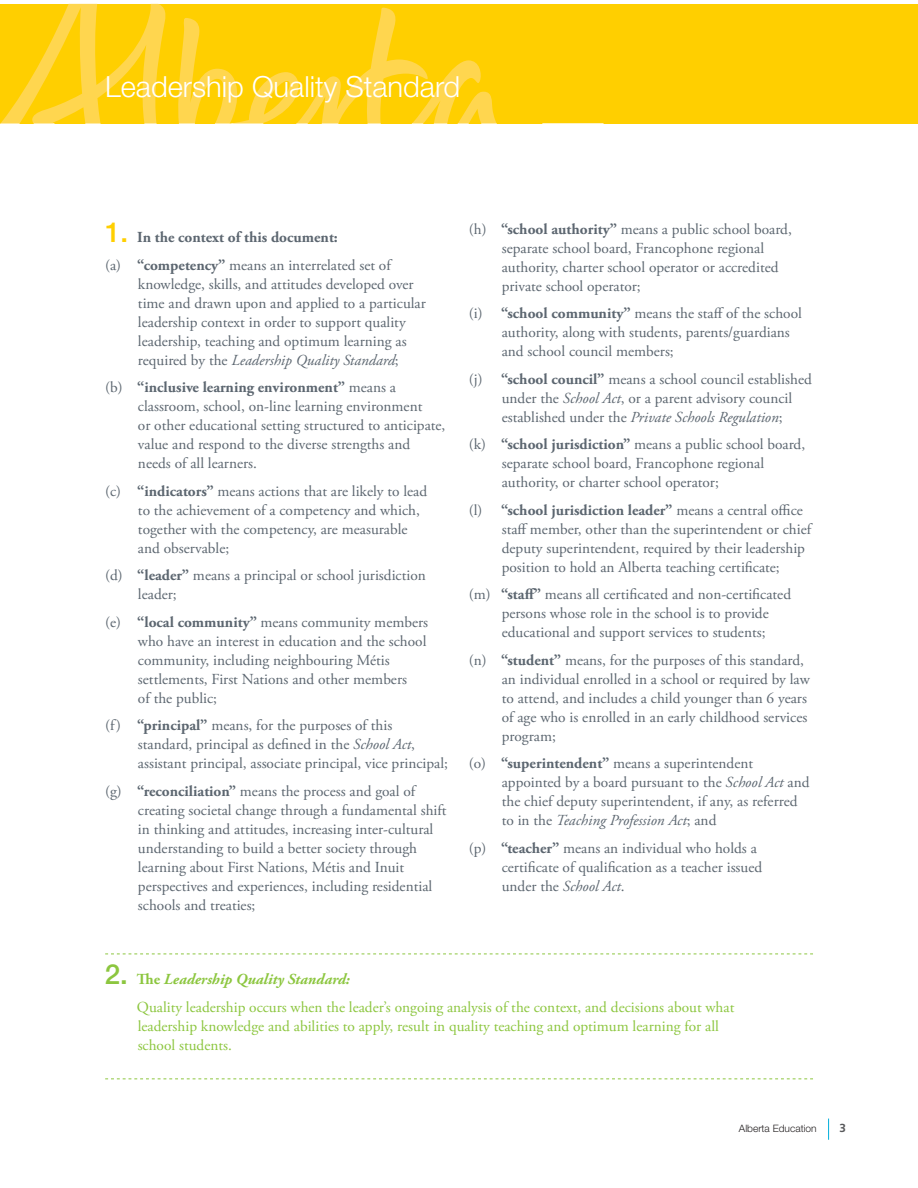
<style>
.page{position:relative;width:918px;height:1188px;background:#fff}
.page>*{position:absolute;margin:0;border:0;box-sizing:border-box;transform-origin:0 0}
.t1{font:300 29.1px "Helvetica Neue LT Std";color:#fff}
.t2{font:15.3px/18.9px "Adobe Garamond Pro";color:#5c6670}
.t3{font:15.3px/27.8px "Adobe Garamond Pro";color:#8cc63f}
.t4{font:700 15.3px/27.8px "Adobe Garamond Pro";color:#5c6670}
.t5{font:700 11.7px "Frutiger LT Std";color:#58595b}
.t6{font:300 10.2px "Helvetica Neue LT Std";color:#231f20}
.s1{font-family:"Helvetica Neue LT Std";font-weight:500;font-size:27.75px;color:#ffcf00}
.s2{font-weight:400}
.s3{font-style:italic}
.s4{font-weight:700}
.s5{font-family:"Helvetica Neue LT Std";font-weight:500;font-size:27.75px}
.s6{font-weight:700;font-style:italic}
</style>
<div class="page">
<svg style="left:828px;top:1119px;width:1px;height:21px"></svg>
<div style="left:0;top:4px;width:918px;height:119px;background:#ffcf00"></div>
<svg style="left:0;top:4px;width:604px;height:120px"></svg>
<svg style="left:105px;top:954px;width:708px;height:1px"></svg>
<svg style="left:105px;top:1079px;width:708px;height:1px"></svg>
<h1 class="t1" style="left:105px;top:76px;width:357px">Leadership Quality Standard</h1>
<p class="t4" style="left:105px;top:225px;width:287px"><span class="s1">1.</span> In the context of this document:<br><span class="s2">(a)</span> “competency” <span class="s2">means an interrelated set of</span></p>
<p class="t2" style="left:138px;top:276px;width:289px">knowledge, skills, and attitudes developed over time and drawn upon and applied to a particular leadership context in order to support quality leadership, teaching and optimum learning as required by the <span class="s3">Leadership Quality Standard</span>;</p>
<p class="t2" style="left:138px;top:379px;width:309px;text-indent:-33px">(b) <span class="s4">“inclusive learning environment”</span> means a classroom, school, on-line learning environment<br>or other educational setting structured to anticipate, value and respond to the diverse strengths and needs of all learners.</p>
<p class="t2" style="left:138px;top:483px;width:291px;text-indent:-33px">(c) <span class="s4">“indicators”</span> means actions that are likely to lead to the achievement of a competency and which, together with the competency, are measurable and observable;</p>
<p class="t2" style="left:138px;top:567px;width:289px;text-indent:-33px">(d) <span class="s4">“leader”</span> means a principal or school jurisdiction leader;</p>
<p class="t2" style="left:138px;top:614px;width:292px;text-indent:-33px">(e) <span class="s4">“local community”</span> means community members who have an interest in education and the school community, including neighbouring Métis settlements, First Nations and other members<br>of the public;</p>
<p class="t2" style="left:138px;top:717px;width:312px;text-indent:-33px">(f) <span class="s4">“principal”</span> means, for the purposes of this standard, principal as defined in the <span class="s3">School Act</span>, assistant principal, associate principal, vice principal;</p>
<p class="t2" style="left:138px;top:783px;width:310px;text-indent:-33px">(g) <span class="s4">“reconciliation”</span> means the process and goal of creating societal change through a fundamental shift in thinking and attitudes, increasing inter-cultural understanding to build a better society through learning about First Nations, Métis and Inuit perspectives and experiences, including residential schools and treaties;</p>
<p class="t2" style="left:502px;top:221px;width:292px;text-indent:-33px">(h) <span class="s4">“school authority”</span> means a public school board, separate school board, Francophone regional authority, charter school operator or accredited private school operator;</p>
<p class="t2" style="left:502px;top:305px;width:302px;text-indent:-33px">(i) <span class="s4">“school community”</span> means the staff of the school authority, along with students, parents/guardians and school council members;</p>
<p class="t2" style="left:502px;top:371px;width:312px;text-indent:-33px">(j) <span class="s4">“school council”</span> means a school council established under the <span class="s3">School Act</span>, or a parent advisory council established under the <span class="s3">Private Schools Regulation</span>;</p>
<p class="t2" style="left:502px;top:436px;width:305px;text-indent:-33px">(k) <span class="s4">“school jurisdiction”</span> means a public school board, separate school board, Francophone regional authority, or charter school operator;</p>
<p class="t2" style="left:502px;top:502px;width:311px;text-indent:-33px">(l) <span class="s4">“school jurisdiction leader”</span> means a central office staff member, other than the superintendent or chief deputy superintendent, required by their leadership position to hold an Alberta teaching certificate;</p>
<p class="t2" style="left:502px;top:586px;width:291px;text-indent:-33px">(m) <span class="s4">“staff”</span> means all certificated and non-certificated persons whose role in the school is to provide educational and support services to students;</p>
<p class="t2" style="left:502px;top:652px;width:310px;text-indent:-33px">(n) <span class="s4">“student”</span> means, for the purposes of this standard, an individual enrolled in a school or required by law to attend, and includes a child younger than 6 years of age who is enrolled in an early childhood services program;</p>
<p class="t2" style="left:502px;top:755px;width:309px;text-indent:-33px">(o) <span class="s4">“superintendent”</span> means a superintendent appointed by a board pursuant to the <span class="s3">School Act</span> and the chief deputy superintendent, if any, as referred to in the <span class="s3">Teaching Profession Act</span>; and</p>
<p class="t2" style="left:502px;top:840px;width:262px;text-indent:-33px">(p) <span class="s4">“teacher”</span> means an individual who holds a certificate of qualification as a teacher issued under the <span class="s3">School Act</span>.</p>
<p class="t3" style="left:137px;top:967px;width:599px;text-indent:-32px"><span class="s5">2.</span> <span class="s4">The</span> <span class="s6">Leadership Quality Standard:<br></span>Quality leadership occurs when the leader’s ongoing analysis of the context, and decisions about what</p>
<p class="t3" style="left:138px;top:1018px;width:583px;line-height:18.9px">leadership knowledge and abilities to apply, result in quality teaching and optimum learning for all school students.</p>
<p class="t6" style="left:739px;top:1124px;width:79px">Alberta Education</p>
<p class="t5" style="left:839px;top:1121px;width:8px">3</p>
</div>
